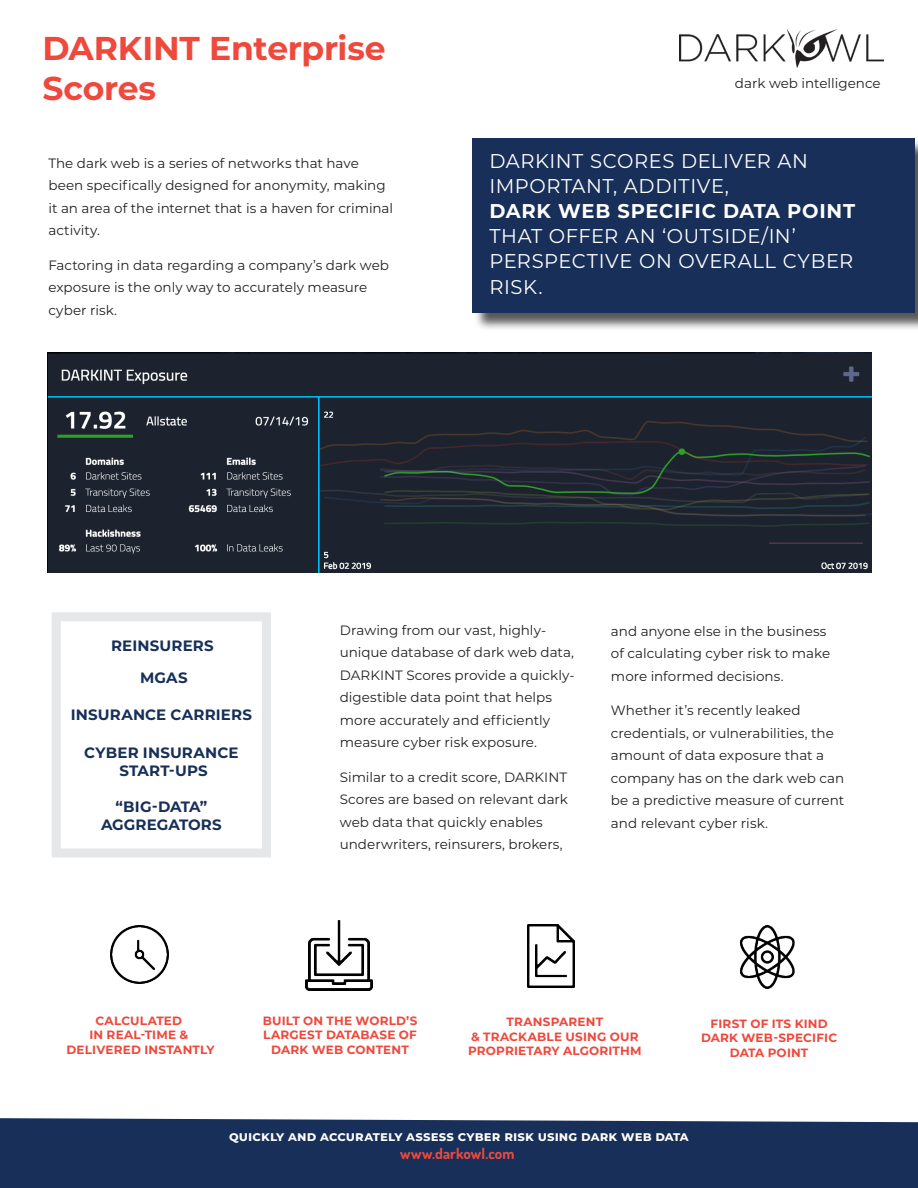
<style>
.page{position:relative;width:918px;height:1188px;background:#fff}
.page>*{position:absolute;margin:0;border:0;box-sizing:border-box;transform-origin:0 0}
.t1{font:700 33px/39.6px "Montserrat";letter-spacing:-.005em;color:#ef483c}
.t2{font:19.95px/25.2px "Montserrat";letter-spacing:.03em;color:#fff}
.t3{font:700 19.95px "Montserrat";letter-spacing:.035em;color:#fff}
.t4{font:700 15px/18px "Montserrat";letter-spacing:.01em;color:#172f59;text-align:center}
.t5{font:700 15px "Dosis";letter-spacing:.005em;color:#f04a3e}
.t6{font:13.5px/22.5px "Montserrat";color:#231f20}
.t7{font:700 13.5px "Montserrat";letter-spacing:.01em;color:#fff}
.t8{font:700 12px/14.4px "Montserrat";letter-spacing:.015em;color:#ef483c;text-align:center}
</style>
<div class="page">
<div style="left:0;top:1118px;width:918px;height:70px;background:#172f59"></div>
<img style="left:47px;top:352px;width:825px;height:220px">
<div style="left:474px;top:140px;width:444px;height:191px;background:#231f20;opacity:.75"></div>
<div style="left:472px;top:138px;width:443px;height:174px;background:#172f59"></div>
<img style="left:110px;top:926px;width:58px;height:57px">
<img style="left:306px;top:920px;width:67px;height:70px">
<img style="left:528px;top:924px;width:47px;height:63px">
<img style="left:740px;top:926px;width:55px;height:63px">
<div style="left:52px;top:612px;width:219px;height:245px;border:9px solid #e6e7e9"></div>
<img style="left:680px;top:30px;width:204px;height:38px">
<h1 class="t1" style="left:42px;top:27px;width:345px">DARKINT Enterprise<br>Scores</h1>
<p class="t6" style="left:48px;top:151px;width:346px">The dark web is a series of networks that have been specifically designed for anonymity, making it an area of the internet that is a haven for criminal activity.</p>
<p class="t6" style="left:48px;top:253px;width:342px">Factoring in data regarding a company’s dark web exposure is the only way to accurately measure cyber risk.</p>
<p class="t6" style="left:735px;top:72px;width:147px">dark web intelligence</p>
<h2 class="t2" style="left:489px;top:147px;width:320px">DARKINT SCORES DELIVER AN<br>IMPORTANT, ADDITIVE,</h2>
<h2 class="t3" style="left:489px;top:196px;width:367px">DARK WEB SPECIFIC DATA POINT</h2>
<h2 class="t2" style="left:489px;top:223px;width:365px">THAT OFFER AN ‘OUTSIDE/IN’<br>PERSPECTIVE ON OVERALL CYBER<br>RISK.</h2>
<p class="t4" style="left:111px;top:636px;width:104px">REINSURERS</p>
<p class="t4" style="left:140px;top:668px;width:49px">MGAS</p>
<p class="t4" style="left:71px;top:705px;width:183px">INSURANCE CARRIERS</p>
<p class="t4" style="left:84px;top:743px;width:156px">CYBER INSURANCE<br>START-UPS</p>
<p class="t4" style="left:101px;top:797px;width:122px">“BIG-DATA”<br>AGGREGATORS</p>
<p class="t6" style="left:340px;top:618px;width:236px">Drawing from our vast, highly&shy;unique database of dark web data,<br>DARKINT Scores provide a quickly&shy;digestible data point that helps more accurately and efficiently measure cyber risk exposure.</p>
<p class="t6" style="left:340px;top:765px;width:230px">Similar to a credit score, DARKINT Scores are based on relevant dark web data that quickly enables underwriters, reinsurers, brokers,</p>
<p class="t6" style="left:611px;top:619px;width:221px">and anyone else in the business of calculating cyber risk to make more informed decisions.</p>
<p class="t6" style="left:611px;top:699px;width:235px">Whether it’s recently leaked credentials, or vulnerabilities, the amount of data exposure that a company has on the dark web can be a predictive measure of current and relevant cyber risk.</p>
<p class="t8" style="left:263px;top:1013px;width:156px">BUILT ON THE WORLD’S<br>LARGEST DATABASE OF<br>DARK WEB CONTENT</p>
<p class="t8" style="left:66px;top:1013px;width:150px">CALCULATED<br>IN REAL-TIME &amp;<br>DELIVERED INSTANTLY</p>
<p class="t8" style="left:701px;top:1016px;width:138px">FIRST OF ITS KIND<br>DARK WEB-SPECIFIC<br>DATA POINT</p>
<p class="t8" style="left:468px;top:1014px;width:175px">TRANSPARENT<br>&amp; TRACKABLE USING OUR<br>PROPRIETARY ALGORITHM</p>
<p class="t7" style="left:229px;top:1126px;width:461px">quickly and accurately assess cyber risk using dark web data</p>
<p class="t5" style="left:400px;top:1144px;width:116px">www.darkowl.com</p>
</div>
